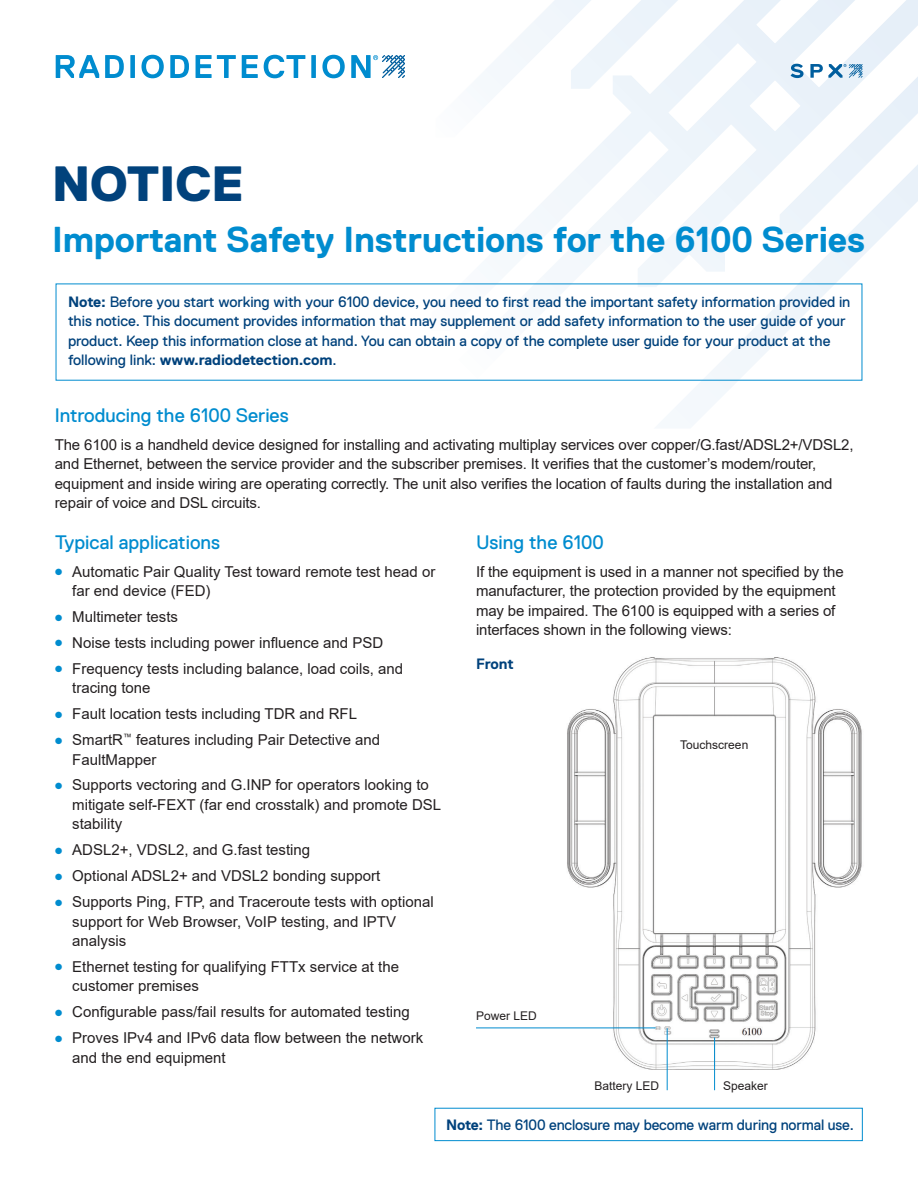
<style>
.page{position:relative;width:918px;height:1188px;background:#fff}
.page>*{position:absolute;margin:0;border:0;box-sizing:border-box;transform-origin:0 0}
.t1{font:800 49.5px "Replica Std";color:#01427c}
.t2{font:700 36px "Replica Std";letter-spacing:-.005em;color:#008ccf}
.t3{font:19.5px "Replica Std";color:#008ccf}
.t4{font:15px/19.5px "Arial";color:#231f20}
.t5{font:15px/19.5px "Replica Std";letter-spacing:-.005em;color:#01427c}
.t6{font:700 15px "Replica Std";letter-spacing:-.005em;color:#01427c}
.t7{font:12px "Arial";color:#231f20}
.s1{font-weight:700}
.s2{color:#008ccf}
</style>
<div class="page">
<svg style="left:675px;top:272px;width:188px;height:154px"></svg>
<svg style="left:432px;top:272px;width:349px;height:59px"></svg>
<svg style="left:56px;top:55px;width:43px;height:23px"></svg>
<svg style="left:105px;top:55px;width:19px;height:23px"></svg>
<svg style="left:130px;top:55px;width:5px;height:23px"></svg>
<svg style="left:141px;top:55px;width:23px;height:23px"></svg>
<svg style="left:170px;top:55px;width:19px;height:23px"></svg>
<svg style="left:196px;top:55px;width:40px;height:23px"></svg>
<svg style="left:242px;top:55px;width:16px;height:23px"></svg>
<svg style="left:264px;top:55px;width:41px;height:23px"></svg>
<svg style="left:311px;top:55px;width:5px;height:23px"></svg>
<svg style="left:322px;top:55px;width:23px;height:23px"></svg>
<svg style="left:351px;top:55px;width:54px;height:23px"></svg>
<svg style="left:486px;top:0;width:432px;height:272px"></svg>
<img style="left:553px;top:657px;width:309px;height:433px">
<hr style="left:476px;top:1028px;width:180px;height:1px;background:#008ccf">
<hr style="left:714px;top:1037px;width:1px;height:53px;background:#008ccf">
<hr style="left:667px;top:1028px;width:1px;height:62px;background:#008ccf">
<div style="left:435px;top:1108px;width:428px;height:33px;border:1px solid #008ccf"></div>
<h1 class="t1" style="left:52px;top:157px;width:193px">NOTICE</h1>
<h2 class="t2" style="left:52px;top:219px;width:814px">Important Safety Instructions for the 6100 Series</h2>
<p class="t5" style="left:68px;top:292px;width:784px"><span class="s1">Note:</span> Before you start working with your 6100 device, you need to first read the important safety information provided in this notice. This document provides information that may supplement or add safety information to the user guide of your product. Keep this information close at hand. You can obtain a copy of the complete user guide for your product at the following link: <span class="s1">www.radiodetection.com</span>.</p>
<h3 class="t3" style="left:55px;top:404px;width:235px">Introducing the 6100 Series</h3>
<p class="t4" style="left:55px;top:435px;width:800px">The 6100 is a handheld device designed for installing and activating multiplay services over copper/G.fast/ADSL2+/VDSL2, and Ethernet, between the service provider and the subscriber premises. It verifies that the customer’s modem/router, equipment and inside wiring are operating correctly. The unit also verifies the location of faults during the installation and repair of voice and DSL circuits.</p>
<h3 class="t3" style="left:55px;top:531px;width:166px">Typical applications</h3>
<p class="t4" style="left:72px;top:562px;width:365px;text-indent:-17px"><span class="s2">●</span> Automatic Pair Quality Test toward remote test head or far end device (FED)</p>
<p class="t4" style="left:55px;top:607px;width:124px"><span class="s2">●</span> Multimeter tests</p>
<p class="t4" style="left:55px;top:633px;width:330px"><span class="s2">●</span> Noise tests including power influence and PSD</p>
<p class="t4" style="left:72px;top:659px;width:333px;text-indent:-17px"><span class="s2">●</span> Frequency tests including balance, load coils, and tracing tone</p>
<p class="t4" style="left:55px;top:704px;width:303px"><span class="s2">●</span> Fault location tests including TDR and RFL</p>
<p class="t4" style="left:72px;top:730px;width:310px;text-indent:-17px"><span class="s2">●</span> SmartR<sup>™</sup> features including Pair Detective and<br>FaultMapper</p>
<p class="t4" style="left:72px;top:775px;width:371px;text-indent:-17px"><span class="s2">●</span> Supports vectoring and G.INP for operators looking to mitigate self-FEXT (far end crosstalk) and promote DSL stability</p>
<p class="t4" style="left:55px;top:840px;width:257px"><span class="s2">●</span> ADSL2+, VDSL2, and G.fast testing</p>
<p class="t4" style="left:55px;top:866px;width:327px"><span class="s2">●</span> Optional ADSL2+ and VDSL2 bonding support</p>
<p class="t4" style="left:72px;top:892px;width:363px;text-indent:-17px"><span class="s2">●</span> Supports Ping, FTP, and Traceroute tests with optional support for Web Browser, VoIP testing, and IPTV analysis</p>
<p class="t4" style="left:72px;top:957px;width:328px;text-indent:-17px"><span class="s2">●</span> Ethernet testing for qualifying FTTx service at the customer premises</p>
<p class="t4" style="left:55px;top:1002px;width:356px"><span class="s2">●</span> Configurable pass/fail results for automated testing</p>
<p class="t4" style="left:72px;top:1028px;width:353px;text-indent:-17px"><span class="s2">●</span> Proves IPv4 and IPv6 data flow between the network and the end equipment</p>
<h3 class="t3" style="left:476px;top:531px;width:129px">Using the 6100</h3>
<p class="t4" style="left:476px;top:562px;width:369px">If the equipment is used in a manner not specified by the manufacturer, the protection provided by the equipment may be impaired. The 6100 is equipped with a series of interfaces shown in the following views:</p>
<p class="t6" style="left:476px;top:655px;width:39px">Front</p>
<p class="t7" style="left:680px;top:737px;width:70px">Touchscreen</p>
<p class="t7" style="left:476px;top:1008px;width:62px">Power LED</p>
<p class="t7" style="left:594px;top:1078px;width:66px">Battery LED</p>
<p class="t7" style="left:723px;top:1078px;width:46px">Speaker</p>
<p class="t5" style="left:446px;top:1115px;width:409px"><span class="s1">Note:</span> The 6100 enclosure may become warm during normal use.</p>
</div>
